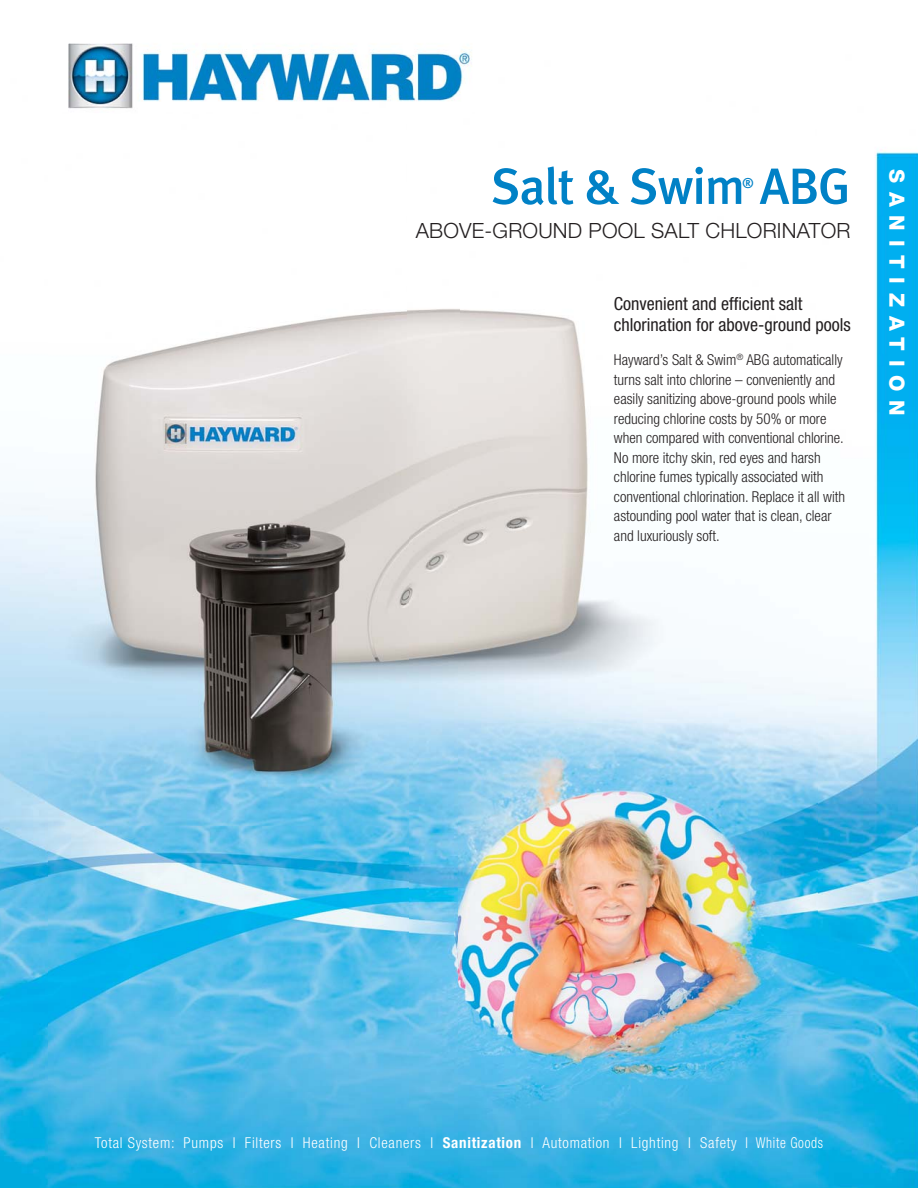
<style>
.page{position:relative;width:918px;height:1188px;background:#fff}
.page>*{position:absolute;margin:0;border:0;box-sizing:border-box;transform-origin:0 0}
.t1{font:500 51px "Meta Plus";letter-spacing:-.02em;color:#0081c6}
.t2{font:300 21px "Helvetica Neue LT Std";letter-spacing:.01em;color:#231f20}
.t3{font:800 21px "Helvetica Neue LT Std";letter-spacing:.42em;color:#fff}
.t4{font:condensed 18px/21px "Helvetica Neue LT Std";color:#231f20}
.t5{font:300 condensed 15px/19.5px "Helvetica Neue LT Std";color:#231f20}
.t6{font:300 condensed 15px "Helvetica Neue LT Std";letter-spacing:.05em;color:#fff}
.t7{font:500 13.95px "Meta Plus";color:#0081c6}
.s1{font-weight:700}
</style>
<div class="page">
<img style="left:0;top:493px;width:49px;height:695px">
<img style="left:459px;top:150px;width:459px;height:1038px">
<img style="left:49px;top:309px;width:410px;height:879px">
<img style="left:68px;top:43px;width:404px;height:66px">
<h1 class="t1" style="left:491px;top:162px;width:361px">Salt &amp; Swim ABG</h1>
<p class="t7" style="left:743px;top:176px;width:13px">®</p>
<h2 class="t2" style="left:416px;top:223px;width:436px">ABOVE-GROUND POOL SALT CHLORINATOR</h2>
<p class="t4" style="left:614px;top:295px;width:238px">Convenient and efficient salt chlorination for above-ground pools</p>
<p class="t5" style="left:614px;top:352px;width:233px">Hayward’s Salt &amp; Swim<sup>®</sup> ABG automatically turns salt into chlorine – conveniently and easily sanitizing above-ground pools while reducing chlorine costs by 50% or more when compared with conventional chlorine.<br>No more itchy skin, red eyes and harsh chlorine fumes typically associated with conventional chlorination. Replace it all with astounding pool water that is clean, clear and luxuriously soft.</p>
<h2 class="t3" style="left:904px;top:169px;width:249px;rotate:90deg">SANITIZATION</h2>
<p class="t6" style="left:95px;top:1137px;width:730px">Total System: Pumps I Filters I Heating I Cleaners I <span class="s1">Sanitization</span> I Automation I Lighting I Safety I White Goods</p>
</div>
